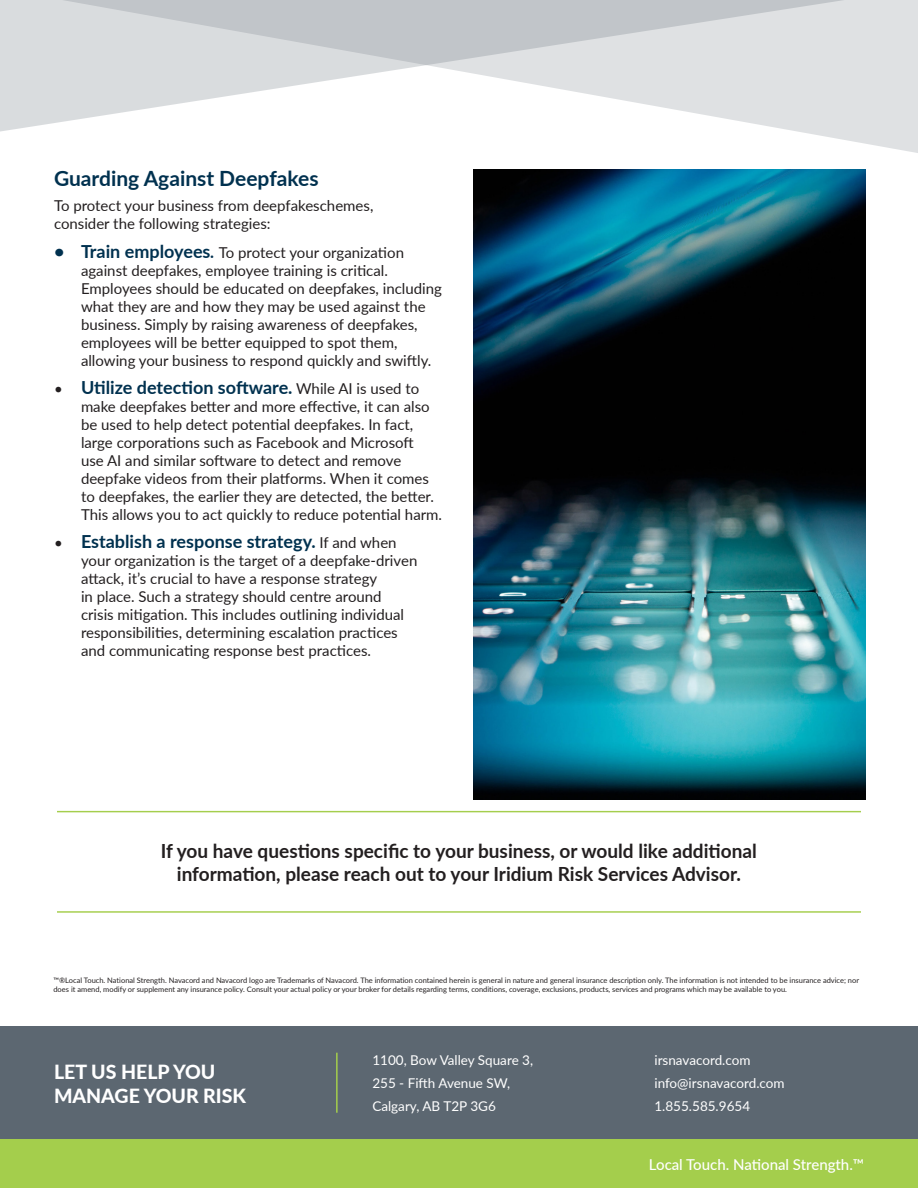
<style>
.page{position:relative;width:918px;height:1188px;background:#fff}
.page>*{position:absolute;margin:0;border:0;box-sizing:border-box;transform-origin:0 0}
.t1{font:700 21px "Lato";color:#00314f}
.t2{font:700 19.5px/23.4px "Lato";color:#231f20;text-align:center}
.t3{font:800 19.5px/23.4px "Lato";color:#fff}
.Bullet_points_-_regu{font:700 18px "Lato";color:#00314f}
.Bullet_points_-_regu-2{font:15px/18px "Lato";color:#231f20}
.t4{font:500 15px "Lato";color:#fff}
.t5{font:13.5px/23px "Lato";color:#fff}
.t6{font:7.5px/9px "Lato";color:#231f20}
.s1{font-weight:700;font-size:18px;color:#00314f}
.s2{font-weight:600;font-style:italic;font-size:18px;color:#00314f}
.s3{font-weight:400;font-size:15px;color:#231f20}
</style>
<div class="page">
<hr style="left:57px;top:811px;width:804px;height:1px;background:#a5ce4d">
<hr style="left:57px;top:911px;width:804px;height:2px;background:#a5ce4d">
<div style="left:0;top:1026px;width:918px;height:113px;background:#5c6771"></div>
<hr style="left:336px;top:1053px;width:2px;height:60px;background:#a4ce4c">
<div style="left:0;top:1139px;width:918px;height:49px;background:#a4ce4c"></div>
<img style="left:473px;top:170px;width:392px;height:629px">
<svg style="left:807px;top:133px;width:111px;height:20px"></svg>
<svg style="left:0;top:0;width:918px;height:133px;fill:#dfe1e3"></svg>
<p class="t1" style="left:54px;top:163px;width:266px">Guarding Against Deepfakes</p>
<p class="Bullet_points_-_regu-2" style="left:54px;top:196px;width:321px">To protect your business from deepfakeschemes, consider the following strategies:</p>
<p class="Bullet_points_-_regu-2" style="left:81px;top:242px;width:363px;text-indent:-27px"><span class="s1">• Train employees</span><span class="s2">.</span> To protect your organization against deepfakes, employee training is critical.<br>Employees should be educated on deepfakes, including what they are and how they may be used against the business. Simply by raising awareness of deepfakes, employees will be better equipped to spot them, allowing your business to respond quickly and swiftly.</p>
<p class="Bullet_points_-_regu" style="left:54px;top:374px;width:367px"><span class="s3">•</span> Utilize detection software. <span class="s3">While AI is used to</span></p>
<p class="Bullet_points_-_regu-2" style="left:81px;top:397px;width:363px">make deepfakes better and more effective, it can also be used to help detect potential deepfakes. In fact, large corporations such as Facebook and Microsoft<br>use AI and similar software to detect and remove deepfake videos from their platforms. When it comes to deepfakes, the earlier they are detected, the better.<br>This allows you to act quickly to reduce potential harm.</p>
<p class="Bullet_points_-_regu" style="left:54px;top:528px;width:344px"><span class="s3">•</span> Establish a response strategy. <span class="s3">If and when</span></p>
<p class="Bullet_points_-_regu-2" style="left:81px;top:551px;width:338px">your organization is the target of a deepfake-driven attack, it’s crucial to have a response strategy<br>in place. Such a strategy should centre around crisis mitigation. This includes outlining individual responsibilities, determining escalation practices and communicating response best practices.</p>
<h2 class="t2" style="left:161px;top:838px;width:598px">If you have questions specific to your business, or would like additional information, please reach out to your Iridium Risk Services Advisor.</h2>
<p class="t6" style="left:53px;top:975px;width:807px">™®Local Touch. National Strength. Navacord and Navacord logo are Trademarks of Navacord. The information contained herein is general in nature and general insurance description only. The information is not intended to be insurance advice; nor does it amend, modify or supplement any insurance policy. Consult your actual policy or your broker for details regarding terms, conditions, coverage, exclusions, products, services and programs which may be available to you.</p>
<h2 class="t3" style="left:54px;top:1059px;width:194px">LET US HELP YOU<br>MANAGE YOUR RISK</h2>
<p class="t5" style="left:372px;top:1049px;width:162px">1100, Bow Valley Square 3,<br>255 - Fifth Avenue SW,<br>Calgary, AB T2P 3G6</p>
<p class="t5" style="left:654px;top:1049px;width:132px">irsnavacord.com info@irsnavacord.com<br>1.855.585.9654</p>
<p class="t4" style="left:649px;top:1153px;width:217px">Local Touch. National Strength.™</p>
</div>
